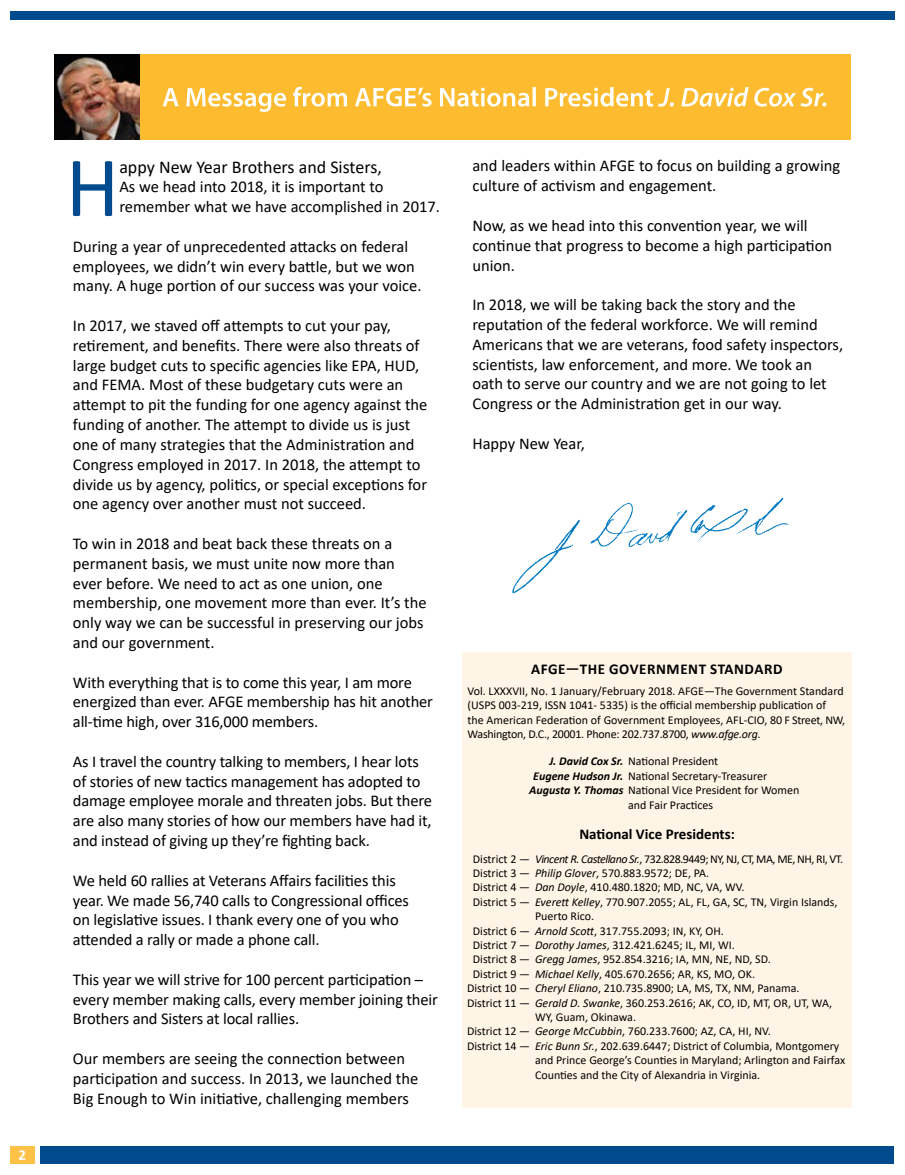
<style>
.page{position:relative;width:905px;height:1175px;background:#fff}
.page>*{position:absolute;margin:0;border:0;box-sizing:border-box;transform-origin:0 0}
.t1{font:86.1px "Calibri";color:#004b8d}
.t2{font:18px "Calibri";color:#000}
.t3{font:16.5px/19.8px "Calibri";color:#000}
.t4{font:700 15px "Calibri";letter-spacing:.04em;color:#000}
.t5{font:700 15px "Calibri";color:#000}
.t6{font:700 15px "Calibri";color:#fff}
.t7{font:12px/14.4px "Calibri";color:#000}
.s1{font-style:italic}
.s2{font-weight:700;font-style:italic}
</style>
<div class="page">
<div style="left:11px;top:12px;width:884px;height:8px;background:#004b8d"></div>
<div style="left:40px;top:1146px;width:854px;height:17px;background:#004b8d"></div>
<div style="left:10px;top:1146px;width:24px;height:17px;background:#fec148"></div>
<div style="left:462px;top:652px;width:389px;height:455px;background:#fff5e6"></div>
<div style="left:138px;top:54px;width:712px;height:85px;background:#fdbb30"></div>
<img style="left:54px;top:54px;width:85px;height:85px">
<svg style="left:512px;top:520px;width:68px;height:73px"></svg>
<svg style="left:590px;top:498px;width:198px;height:49px"></svg>
<svg style="left:163px;top:87px;width:663px;height:25px"></svg>
<p class="t6" style="left:19px;top:1143px;width:9px">2</p>
<h1 class="t1" style="left:66px;top:127px;width:55px">H</h1>
<p class="t2" style="left:119px;top:154px;width:264px">appy New Year Brothers and Sisters,</p>
<p class="t3" style="left:119px;top:177px;width:322px">As we head into 2018, it is important to remember what we have accomplished in 2017.</p>
<p class="t3" style="left:73px;top:236px;width:350px">During a year of unprecedented attacks on federal employees, we didn’t win every battle, but we won many. A huge portion of our success was your voice.</p>
<p class="t3" style="left:73px;top:315px;width:356px">In 2017, we staved off attempts to cut your pay, retirement, and benefits. There were also threats of large budget cuts to specific agencies like EPA, HUD, and FEMA. Most of these budgetary cuts were an attempt to pit the funding for one agency against the funding of another. The attempt to divide us is just one of many strategies that the Administration and Congress employed in 2017. In 2018, the attempt to divide us by agency, politics, or special exceptions for one agency over another must not succeed.</p>
<p class="t3" style="left:73px;top:533px;width:355px">To win in 2018 and beat back these threats on a permanent basis, we must unite now more than ever before. We need to act as one union, one membership, one movement more than ever. It’s the only way we can be successful in preserving our jobs and our government.</p>
<p class="t3" style="left:73px;top:672px;width:361px">With everything that is to come this year, I am more energized than ever. AFGE membership has hit another all-time high, over 316,000 members.</p>
<p class="t3" style="left:73px;top:751px;width:361px">As I travel the country talking to members, I hear lots of stories of new tactics management has adopted to damage employee morale and threaten jobs. But there are also many stories of how our members have had it, and instead of giving up they’re fighting back.</p>
<p class="t3" style="left:73px;top:870px;width:337px">We held 60 rallies at Veterans Affairs facilities this year. We made 56,740 calls to Congressional offices on legislative issues. I thank every one of you who attended a rally or made a phone call.</p>
<p class="t3" style="left:73px;top:969px;width:366px">This year we will strive for 100 percent participation – every member making calls, every member joining their<br>Brothers and Sisters at local rallies.</p>
<p class="t3" style="left:73px;top:1048px;width:347px">Our members are seeing the connection between participation and success. In 2013, we launched the<br>Big Enough to Win initiative, challenging members</p>
<p class="t3" style="left:472px;top:156px;width:369px">and leaders within AFGE to focus on building a growing culture of activism and engagement.</p>
<p class="t3" style="left:472px;top:215px;width:361px">Now, as we head into this convention year, we will continue that progress to become a high participation union.</p>
<p class="t3" style="left:472px;top:294px;width:372px">In 2018, we will be taking back the story and the reputation of the federal workforce. We will remind Americans that we are veterans, food safety inspectors, scientists, law enforcement, and more. We took an oath to serve our country and we are not going to let Congress or the Administration get in our way.</p>
<p class="t3" style="left:472px;top:433px;width:114px">Happy New Year,</p>
<p class="t4" style="left:531px;top:658px;width:253px">AFGE—THE GOVERNMENT STANDARD</p>
<p class="t7" style="left:467px;top:683px;width:379px">Vol. LXXXVII, No. 1 January/February 2018. AFGE—The Government Standard (USPS 003-219, ISSN 1041- 5335) is the official membership publication of the American Federation of Government Employees, AFL-CIO, 80 F Street, NW, Washington, D.C., 20001. Phone: 202.737.8700, <span class="s1">www.afge.org</span>.</p>
<p class="t7" style="left:549px;top:754px;width:170px"><span class="s2">J. David Cox Sr.</span> National President</p>
<p class="t7" style="left:533px;top:768px;width:236px"><span class="s2">Eugene Hudson Jr.</span> National Secretary-Treasurer</p>
<p class="t7" style="left:529px;top:782px;width:272px"><span class="s2">Augusta Y. Thomas</span> National Vice President for Women</p>
<p class="t7" style="left:628px;top:797px;width:87px">and Fair Practices</p>
<p class="t5" style="left:579px;top:823px;width:157px">National Vice Presidents:</p>
<p class="t7" style="left:473px;top:851px;width:372px">District 2 — <span class="s1">Vincent R. Castellano Sr.</span>, 732.828.9449; NY, NJ, CT, MA, ME, NH, RI, VT.<br>District 3 — <span class="s1">Philip Glover</span>, 570.883.9572; DE, PA.<br>District 4 — <span class="s1">Dan Doyle</span>, 410.480.1820; MD, NC, VA, WV.<br>District 5 — <span class="s1">Everett Kelley</span>, 770.907.2055; AL, FL, GA, SC, TN, Virgin Islands,</p>
<p class="t7" style="left:473px;top:923px;width:252px">District 6 — <span class="s1">Arnold Scott</span>, 317.755.2093; IN, KY, OH.</p>
<p class="t7" style="left:473px;top:937px;width:263px">District 7 — <span class="s1">Dorothy James</span>, 312.421.6245; IL, MI, WI.</p>
<p class="t7" style="left:473px;top:951px;width:299px">District 8 — <span class="s1">Gregg James</span>, 952.854.3216; IA, MN, NE, ND, SD.</p>
<p class="t7" style="left:473px;top:966px;width:284px">District 9 — <span class="s1">Michael Kelly</span>, 405.670.2656; AR, KS, MO, OK.</p>
<p class="t7" style="left:467px;top:980px;width:334px">District 10 — <span class="s1">Cheryl Eliano</span>, 210.735.8900; LA, MS, TX, NM, Panama.</p>
<p class="t7" style="left:467px;top:995px;width:366px">District 11 — <span class="s1">Gerald D. Swanke</span>, 360.253.2616; AK, CO, ID, MT, OR, UT, WA,</p>
<p class="t7" style="left:467px;top:1023px;width:374px">District 12 — <span class="s1">George McCubbin</span>, 760.233.7600; AZ, CA, HI, NV.<br>District 14 — <span class="s1">Eric Bunn Sr.</span>, 202.639.6447; District of Columbia, Montgomery</p>
<p class="t7" style="left:535px;top:908px;width:61px">Puerto Rico.</p>
<p class="t7" style="left:535px;top:1009px;width:103px">WY, Guam, Okinawa.</p>
<p class="t7" style="left:535px;top:1052px;width:311px">and Prince George’s Counties in Maryland; Arlington and Fairfax<br>Counties and the City of Alexandria in Virginia.</p>
</div>
